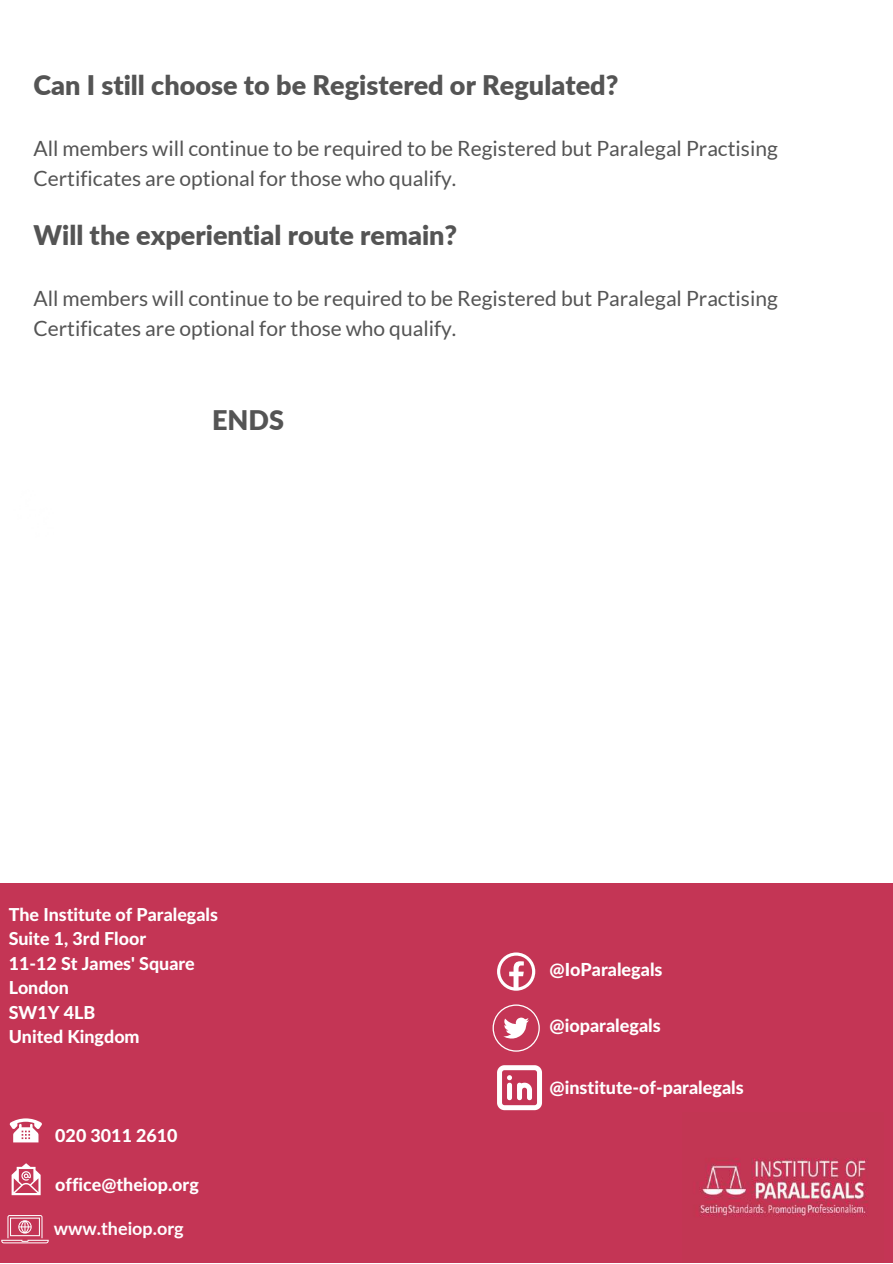
<style>
.page{position:relative;width:893px;height:1264px;background:#fff}
.page>*{position:absolute;margin:0;border:0;box-sizing:border-box;transform-origin:0 0}
.t1{font:900 27px "Lato";color:#545454}
.t2{font:21px/29.2px "Lato";color:#545454}
.t3{font:800 18px "Lato Latin";color:#fff}
.t4{font:700 18px "Lato";color:#fff}
.t5{font:800 17.85px/24.6px "Lato Latin";color:#fff}
</style>
<div class="page">
<div style="left:0;top:883px;width:892px;height:379px;background:#c43555"></div>
<svg style="left:9px;top:1118px;width:33px;height:24px"></svg>
<svg style="left:12px;top:1163px;width:29px;height:32px"></svg>
<svg style="left:1px;top:1215px;width:48px;height:28px"></svg>
<svg style="left:497px;top:952px;width:38px;height:38px"></svg>
<svg style="left:492px;top:1004px;width:47px;height:47px"></svg>
<svg style="left:497px;top:1065px;width:45px;height:45px"></svg>
<img style="left:699px;top:1158px;width:169px;height:59px">
<p class="t1" style="left:33px;top:68px;width:586px">Can I still choose to be Registered or Regulated?</p>
<p class="t2" style="left:33px;top:134px;width:745px">All members will continue to be required to be Registered but Paralegal Practising<br>Certificates are optional for those who qualify.</p>
<p class="t1" style="left:33px;top:218px;width:425px">Will the experiential route remain?</p>
<p class="t2" style="left:33px;top:284px;width:745px">All members will continue to be required to be Registered but Paralegal Practising<br>Certificates are optional for those who qualify.</p>
<p class="t1" style="left:212px;top:403px;width:73px">ENDS</p>
<p class="t5" style="left:9px;top:903px;width:211px">The Institute of Paralegals<br>Suite 1, 3rd Floor<br>11-12 St James' Square<br>London<br>SW1Y 4LB<br>United Kingdom</p>
<p class="t5" style="left:55px;top:1123px;width:124px">020 3011 2610</p>
<p class="t5" style="left:55px;top:1172px;width:145px">office@theiop.org</p>
<p class="t4" style="left:54px;top:1217px;width:131px">www.theiop.org</p>
<p class="t3" style="left:549px;top:961px;width:115px">@IoParalegals</p>
<p class="t3" style="left:549px;top:1017px;width:113px">@ioparalegals</p>
<p class="t3" style="left:549px;top:1079px;width:196px">@institute-of-paralegals</p>
</div>
